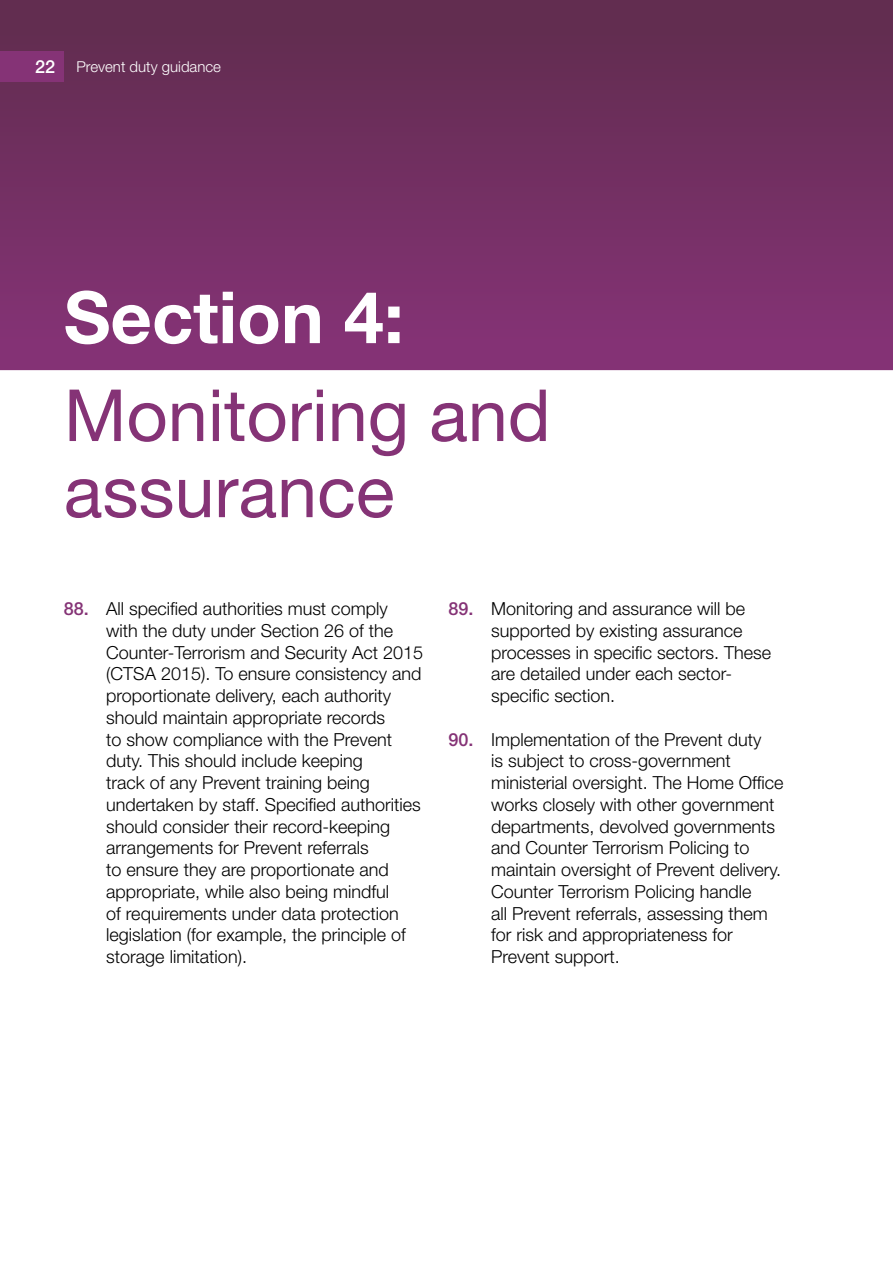
<style>
.page{position:relative;width:893px;height:1263px;background:#fff}
.page>*{position:absolute;margin:0;border:0;box-sizing:border-box;transform-origin:0 0}
.Heading_2{font:72px/76.2px "Helvetica Neue LT Pro";color:#853376}
.Heading_1{font:700 72px "Helvetica Neue LT Pro";color:#fff}
.Numbered_body{font:300 18px/21.8px "Helvetica Neue LT Pro";color:#000}
.t1{font:300 15px "Helvetica Neue LT Pro";color:#fff}
.s1{font-weight:500;font-size:18px}
.s2{font-weight:500;color:#853376}
</style>
<div class="page">
<svg style="left:0;top:0;width:893px;height:370px;background:#722f62"></svg>
<div style="left:0;top:51px;width:64px;height:31px;background:#853376"></div>
<p class="t1" style="left:35px;top:58px;width:187px"><span class="s1">22</span> Prevent duty guidance</p>
<h1 class="Heading_1" style="left:64px;top:273px;width:342px">Section 4:</h1>
<h1 class="Heading_2" style="left:64px;top:376px;width:488px">Monitoring and assurance</h1>
<p class="Numbered_body" style="left:106px;top:597px;width:318px;text-indent:-43px"><span class="s2">88.</span> All specified authorities must comply with the duty under Section 26 of the Counter-Terrorism and Security Act 2015 (CTSA 2015). To ensure consistency and proportionate delivery, each authority should maintain appropriate records<br>to show compliance with the Prevent duty. This should include keeping<br>track of any Prevent training being undertaken by staff. Specified authorities should consider their record-keeping arrangements for Prevent referrals<br>to ensure they are proportionate and appropriate, while also being mindful<br>of requirements under data protection legislation (for example, the principle of storage limitation).</p>
<p class="Numbered_body" style="left:491px;top:597px;width:282px;text-indent:-43px"><span class="s2">89.</span> Monitoring and assurance will be supported by existing assurance processes in specific sectors. These are detailed under each sector&shy;specific section.</p>
<p class="Numbered_body" style="left:491px;top:728px;width:294px;text-indent:-43px"><span class="s2">90.</span> Implementation of the Prevent duty<br>is subject to cross-government ministerial oversight. The Home Office works closely with other government departments, devolved governments and Counter Terrorism Policing to maintain oversight of Prevent delivery.<br>Counter Terrorism Policing handle<br>all Prevent referrals, assessing them for risk and appropriateness for Prevent support.</p>
</div>
